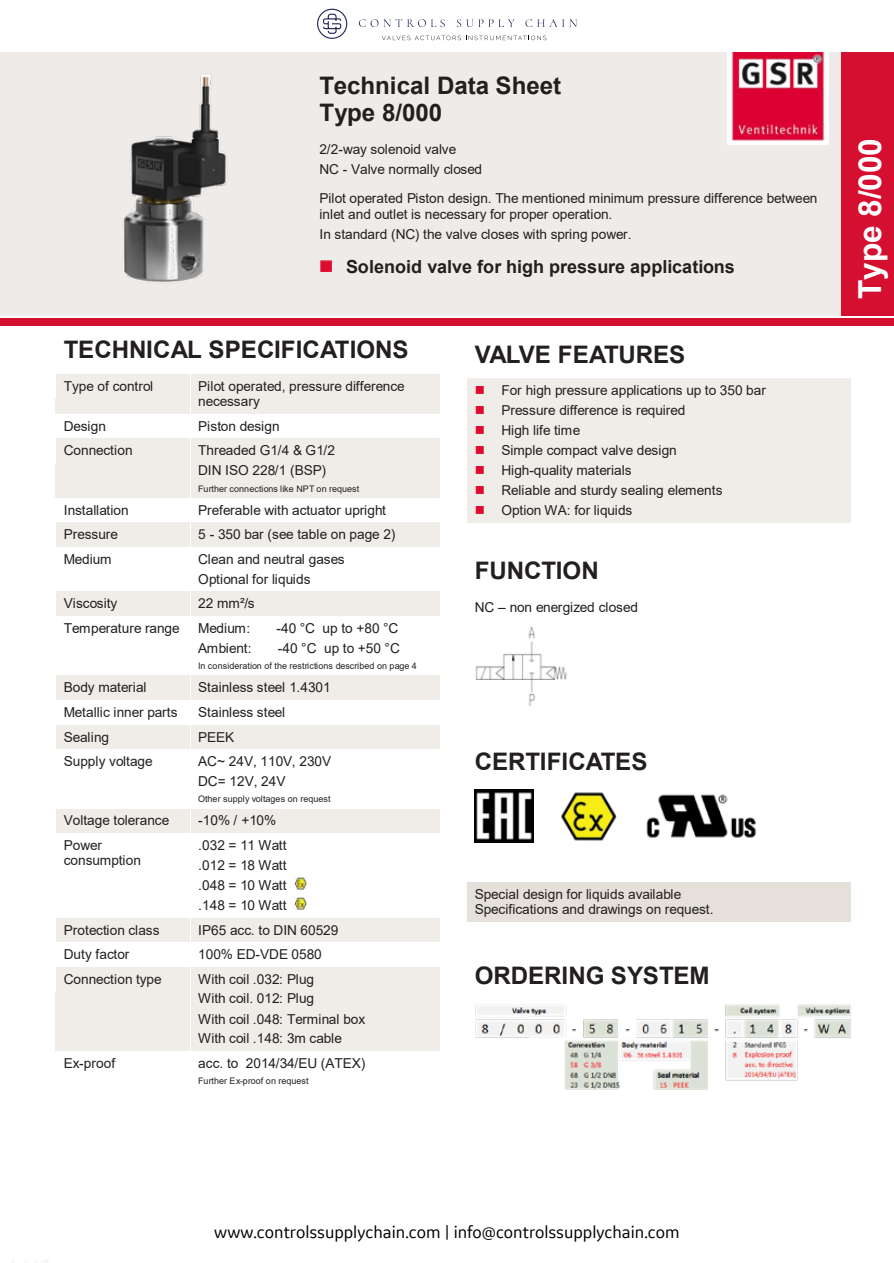
<style>
.page{position:relative;width:894px;height:1263px;background:#fff}
.page>*{position:absolute;margin:0;border:0;box-sizing:border-box;transform-origin:0 0}
.t1{font:700 31.65px "Arial";color:#fff}
.t2{font:700 24.15px/27.3px "Arial";letter-spacing:-.005em;color:#231f20}
.t3{font:18px "GE Sans";color:#010101}
.t4{font:700 18px "Arial";color:#231f20}
.t5{font:13.65px/20px "Arial";letter-spacing:-.005em;color:#231f20}
.t6{font:9px "Arial";letter-spacing:.005em;color:#231f20}
.s1{color:#dd0b2f}
.s2{font-style:inherit}
</style>
<div class="page">
<img style="left:0;top:8px;width:893px;height:1255px">
<div style="left:0;top:1197px;width:893px;height:61px;background:#fff"></div>
<svg style="left:524px;top:19px;width:52px;height:8px"></svg>
<svg style="left:456px;top:19px;width:58px;height:8px"></svg>
<svg style="left:381px;top:36px;width:165px;height:4px"></svg>
<svg style="left:317px;top:9px;width:30px;height:30px"></svg>
<svg style="left:358px;top:19px;width:87px;height:8px"></svg>
<h2 class="t2" style="left:319px;top:72px;width:243px">Technical Data Sheet<br>Type 8/000</h2>
<p class="t5" style="left:319px;top:139px;width:164px">2/2-way solenoid valve<br>NC - Valve normally closed</p>
<p class="t5" style="left:319px;top:191px;width:499px;line-height:15.5px">Pilot operated Piston design. The mentioned minimum pressure difference between inlet and outlet is necessary for proper operation.</p>
<p class="t5" style="left:319px;top:224px;width:314px">In standard (NC) the valve closes with spring power.</p>
<h3 class="t4" style="left:319px;top:254px;width:417px"><span class="s1">■</span> Solenoid valve for high pressure applications</h3>
<h2 class="t2" style="left:64px;top:336px;width:346px">TECHNICAL SPECIFICATIONS</h2>
<p class="t5" style="left:64px;top:376px;width:91px">Type of control</p>
<p class="t5" style="left:198px;top:378px;width:208px;line-height:15.5px">Pilot operated, pressure difference necessary</p>
<p class="t5" style="left:64px;top:416px;width:44px">Design</p>
<p class="t5" style="left:198px;top:416px;width:83px">Piston design</p>
<p class="t5" style="left:64px;top:440px;width:70px">Connection</p>
<p class="t5" style="left:198px;top:440px;width:138px">Threaded G1/4 &amp; G1/2<br>DIN ISO 228/1 (BSP)</p>
<p class="t6" style="left:198px;top:482px;width:163px">Further connections like NPT on request</p>
<p class="t5" style="left:64px;top:500px;width:66px">Installation</p>
<p class="t5" style="left:198px;top:500px;width:189px">Preferable with actuator upright</p>
<p class="t5" style="left:64px;top:524px;width:56px">Pressure</p>
<p class="t5" style="left:198px;top:524px;width:198px">5 - 350 bar (see table on page 2)</p>
<p class="t5" style="left:64px;top:549px;width:49px">Medium</p>
<p class="t5" style="left:198px;top:549px;width:148px">Clean and neutral gases<br>Optional for liquids</p>
<p class="t5" style="left:64px;top:593px;width:55px">Viscosity</p>
<p class="t5" style="left:198px;top:593px;width:58px">22 mm²/s</p>
<p class="t5" style="left:64px;top:618px;width:117px">Temperature range</p>
<p class="t5" style="left:198px;top:618px;width:54px">Medium:</p>
<p class="t5" style="left:276px;top:618px;width:123px">-40 °C up to +80 °C</p>
<p class="t5" style="left:198px;top:638px;width:55px">Ambient:</p>
<p class="t5" style="left:278px;top:638px;width:123px">-40 °C up to +50 °C</p>
<p class="t6" style="left:198px;top:660px;width:220px">In consideration of the restrictions described on page 4</p>
<p class="t5" style="left:64px;top:677px;width:84px">Body material</p>
<p class="t5" style="left:198px;top:677px;width:134px">Stainless steel 1.4301</p>
<p class="t5" style="left:64px;top:702px;width:115px">Metallic inner parts</p>
<p class="t5" style="left:198px;top:702px;width:88px">Stainless steel</p>
<p class="t5" style="left:64px;top:727px;width:47px">Sealing</p>
<p class="t5" style="left:198px;top:727px;width:38px">PEEK</p>
<p class="t5" style="left:64px;top:751px;width:90px">Supply voltage</p>
<p class="t5" style="left:198px;top:751px;width:134px">AC~ 24V, 110V, 230V<br>DC= 12V, 24V</p>
<p class="t6" style="left:198px;top:793px;width:134px">Other supply voltages on request</p>
<p class="t5" style="left:64px;top:811px;width:107px">Voltage tolerance</p>
<p class="t5" style="left:198px;top:811px;width:80px">-10% / +10%</p>
<p class="t5" style="left:64px;top:837px;width:79px;line-height:15.1px">Power consumption</p>
<p class="t5" style="left:198px;top:835px;width:90px;text-align:justify">.032 = 11 Watt .012 = 18 Watt .048 = 10 Watt .148 = 10 Watt</p>
<p class="t5" style="left:64px;top:920px;width:97px">Protection class</p>
<p class="t5" style="left:198px;top:920px;width:142px">IP65 acc. to DIN 60529</p>
<p class="t5" style="left:64px;top:944px;width:67px">Duty factor</p>
<p class="t5" style="left:198px;top:944px;width:125px">100% ED-VDE 0580</p>
<p class="t5" style="left:64px;top:969px;width:99px">Connection type</p>
<p class="t5" style="left:198px;top:969px;width:168px">With coil .032: Plug<br>With coil. 012: Plug<br>With coil .048: Terminal box<br>With coil .148: 3m cable</p>
<p class="t5" style="left:64px;top:1053px;width:53px">Ex-proof</p>
<p class="t5" style="left:198px;top:1053px;width:168px">acc. to 2014/34/EU (ATEX)</p>
<p class="t6" style="left:198px;top:1075px;width:112px">Further Ex-proof on request</p>
<h2 class="t2" style="left:474px;top:341px;width:212px">VALVE FEATURES</h2>
<p class="t5" style="left:474px;top:380px;width:292px"><span class="s1">■</span> For high pressure applications up to 350 bar</p>
<p class="t5" style="left:474px;top:400px;width:212px"><span class="s1">■</span> Pressure difference is required</p>
<p class="t5" style="left:474px;top:420px;width:107px"><span class="s1">■</span> High life time</p>
<p class="t5" style="left:474px;top:440px;width:203px"><span class="s1">■</span> Simple compact valve design</p>
<p class="t5" style="left:474px;top:460px;width:158px"><span class="s1">■</span> High-quality materials</p>
<p class="t5" style="left:474px;top:480px;width:249px"><span class="s1">■</span> Reliable and sturdy sealing elements</p>
<p class="t5" style="left:474px;top:500px;width:159px"><span class="s1">■</span> Option WA: for liquids</p>
<h2 class="t2" style="left:474px;top:557px;width:125px">FUNCTION</h2>
<p class="t5" style="left:474px;top:597px;width:165px">NC <span class="s2">–</span> non energized closed</p>
<h2 class="t2" style="left:474px;top:748px;width:174px">CERTIFICATES</h2>
<p class="t5" style="left:474px;top:886px;width:240px;line-height:15.1px">Special design for liquids available<br>Specifications and drawings on request.</p>
<h2 class="t2" style="left:474px;top:962px;width:236px">ORDERING SYSTEM</h2>
<h1 class="t1" style="left:847px;top:299px;width:163px;rotate:-90deg">Type 8/000</h1>
<p class="t5" style="left:448px;top:1216px;width:21px">1/4</p>
<h3 class="t3" style="left:214px;top:1221px;width:466px">www.controlssupplychain.com | info@controlssupplychain.com</h3>
</div>
